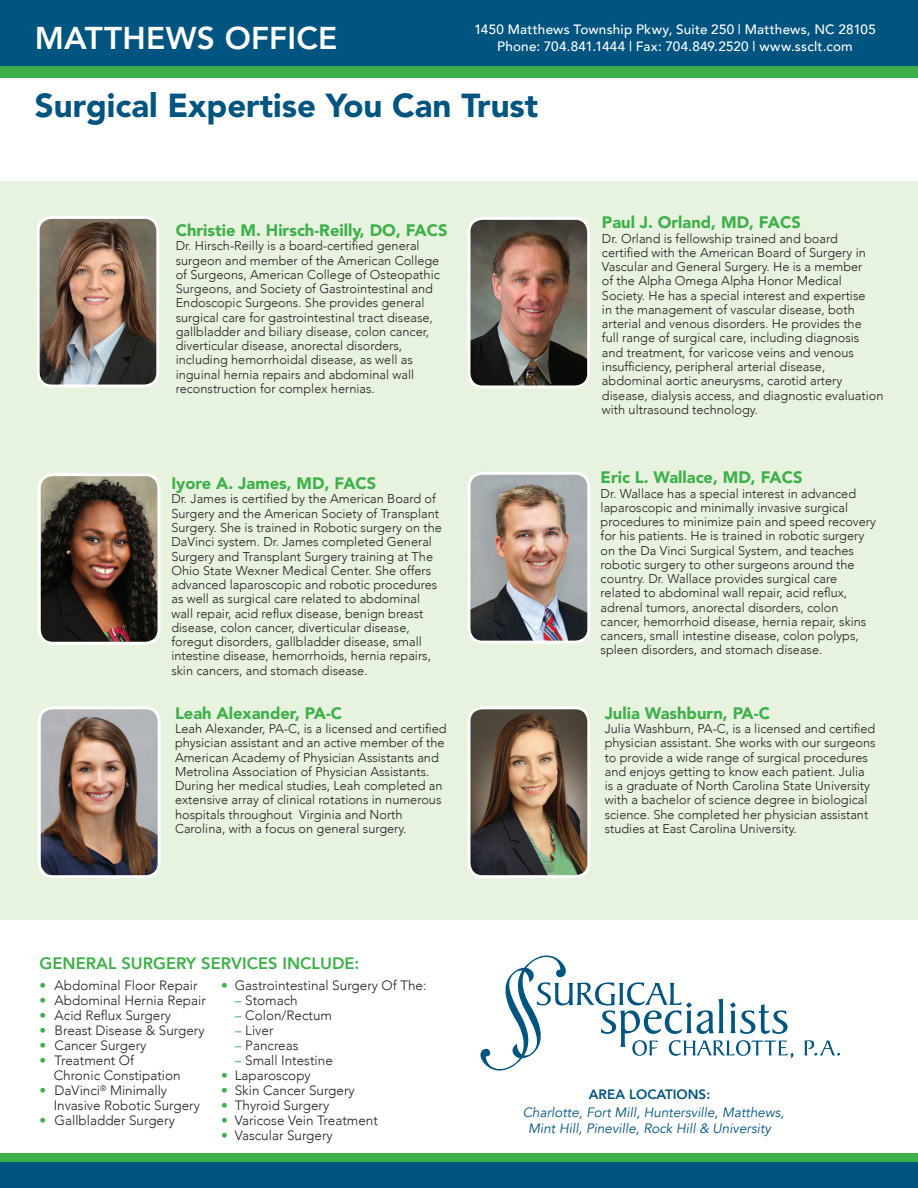
<style>
.page{position:relative;width:918px;height:1188px;background:#fff}
.page>*{position:absolute;margin:0;border:0;box-sizing:border-box;transform-origin:0 0}
.t1{font:900 33px "Avenir";color:#005480}
.t2{font:800 31.5px "Avenir";letter-spacing:.005em;color:#fff}
.t3{font:900 16.5px "Avenir";color:#3eb049}
.t4{font:800 16.5px "Avenir";color:#3eb049}
.t5{font:300 13.5px/15px "Avenir";color:#231f20}
.t6{font:500 13.5px/16.5px "Avenir";letter-spacing:.015em;color:#fff;text-align:center}
.t7{font:italic 13.5px/16.5px "Avenir";color:#005480;text-align:center}
.t8{font:800 13.5px "Avenir";color:#005480}
.t9{font:300 12.75px/14.2px "Avenir";color:#231f20}
.s1{color:#3eb049}
</style>
<div class="page">
<div style="left:0;top:181px;width:918px;height:739px;background:#e7f2df"></div>
<div style="left:0;top:0;width:918px;height:78px;background:#3eb049"></div>
<div style="left:0;top:0;width:918px;height:66px;background:#005480"></div>
<div style="left:0;top:1154px;width:918px;height:34px;background:#3eb049"></div>
<div style="left:0;top:1162px;width:918px;height:26px;background:#005480"></div>
<svg style="left:804px;top:1040px;width:36px;height:16px"></svg>
<svg style="left:480px;top:955px;width:313px;height:116px"></svg>
<img style="left:471px;top:474px;width:117px;height:166px">
<div style="left:467px;top:472px;width:123px;height:172px;border:3px solid #fff;border-radius:13px"></div>
<img style="left:471px;top:221px;width:117px;height:165px">
<div style="left:467px;top:217px;width:123px;height:171px;border:3px solid #fff;border-radius:14px"></div>
<img style="left:42px;top:710px;width:115px;height:164px">
<div style="left:38px;top:706px;width:123px;height:172px;border:3px solid #fff;border-radius:13px"></div>
<img style="left:42px;top:477px;width:114px;height:164px">
<div style="left:38px;top:473px;width:122px;height:172px;border:3px solid #fff;border-radius:14px"></div>
<img style="left:39px;top:220px;width:116px;height:164px">
<div style="left:37px;top:216px;width:122px;height:172px;border:3px solid #fff;border-radius:14px"></div>
<img style="left:471px;top:710px;width:117px;height:164px">
<div style="left:467px;top:706px;width:123px;height:172px;border:3px solid #fff;border-radius:13px"></div>
<h2 class="t2" style="left:35px;top:14px;width:304px">MATTHEWS OFFICE</h2>
<p class="t6" style="left:474px;top:21px;width:403px">1450 Matthews Township Pkwy, Suite 250 | Matthews, NC 28105<br>Phone: 704.841.1444 | Fax: 704.849.2520 | www.ssclt.com</p>
<h1 class="t1" style="left:35px;top:86px;width:505px">Surgical Expertise You Can Trust</h1>
<p class="t3" style="left:176px;top:220px;width:273px">Christie M. Hirsch-Reilly, DO, FACS</p>
<p class="t9" style="left:176px;top:239px;width:266px">Dr. Hirsch-Reilly is a board-certified general surgeon and member of the American College of Surgeons, American College of Osteopathic Surgeons, and Society of Gastrointestinal and Endoscopic Surgeons. She provides general surgical care for gastrointestinal tract disease, gallbladder and biliary disease, colon cancer, diverticular disease, anorectal disorders, including hemorrhoidal disease, as well as inguinal hernia repairs and abdominal wall reconstruction for complex hernias.</p>
<p class="t3" style="left:171px;top:474px;width:206px">Iyore A. James, MD, FACS</p>
<p class="t9" style="left:171px;top:492px;width:272px">Dr. James is certified by the American Board of Surgery and the American Society of Transplant Surgery. She is trained in Robotic surgery on the DaVinci system. Dr. James completed General Surgery and Transplant Surgery training at The Ohio State Wexner Medical Center. She offers advanced laparoscopic and robotic procedures as well as surgical care related to abdominal wall repair, acid reflux disease, benign breast disease, colon cancer, diverticular disease, foregut disorders, gallbladder disease, small intestine disease, hemorrhoids, hernia repairs, skin cancers, and stomach disease.</p>
<p class="t3" style="left:175px;top:703px;width:169px">Leah Alexander, PA-C</p>
<p class="t9" style="left:175px;top:722px;width:273px">Leah Alexander, PA-C, is a licensed and certified physician assistant and an active member of the American Academy of Physician Assistants and Metrolina Association of Physician Assistants.<br>During her medical studies, Leah completed an extensive array of clinical rotations in numerous hospitals throughout Virginia and North Carolina, with a focus on general surgery.</p>
<p class="t3" style="left:602px;top:213px;width:200px">Paul J. Orland, MD, FACS</p>
<p class="t9" style="left:602px;top:231px;width:283px">Dr. Orland is fellowship trained and board certified with the American Board of Surgery in Vascular and General Surgery. He is a member<br>of the Alpha Omega Alpha Honor Medical Society. He has a special interest and expertise<br>in the management of vascular disease, both arterial and venous disorders. He provides the<br>full range of surgical care, including diagnosis and treatment, for varicose veins and venous insufficiency, peripheral arterial disease, abdominal aortic aneurysms, carotid artery disease, dialysis access, and diagnostic evaluation with ultrasound technology.</p>
<p class="t3" style="left:601px;top:468px;width:203px">Eric L. Wallace, MD, FACS</p>
<p class="t9" style="left:601px;top:486px;width:277px">Dr. Wallace has a special interest in advanced laparoscopic and minimally invasive surgical procedures to minimize pain and speed recovery for his patients. He is trained in robotic surgery on the Da Vinci Surgical System, and teaches robotic surgery to other surgeons around the country. Dr. Wallace provides surgical care related to abdominal wall repair, acid reflux, adrenal tumors, anorectal disorders, colon cancer, hemorrhoid disease, hernia repair, skins cancers, small intestine disease, colon polyps, spleen disorders, and stomach disease.</p>
<p class="t3" style="left:605px;top:703px;width:167px">Julia Washburn, PA-C</p>
<p class="t9" style="left:605px;top:722px;width:272px">Julia Washburn, PA-C, is a licensed and certified physician assistant. She works with our surgeons to provide a wide range of surgical procedures and enjoys getting to know each patient. Julia is a graduate of North Carolina State University with a bachelor of science degree in biological science. She completed her physician assistant studies at East Carolina University.</p>
<p class="t4" style="left:40px;top:951px;width:321px">GENERAL SURGERY SERVICES INCLUDE:</p>
<p class="t5" style="left:40px;top:978px;width:160px"><span class="s1">•</span> Abdominal Floor Repair</p>
<p class="t5" style="left:40px;top:993px;width:168px"><span class="s1">•</span> Abdominal Hernia Repair</p>
<p class="t5" style="left:40px;top:1008px;width:133px"><span class="s1">•</span> Acid Reflux Surgery</p>
<p class="t5" style="left:40px;top:1023px;width:167px"><span class="s1">•</span> Breast Disease &amp; Surgery</p>
<p class="t5" style="left:40px;top:1038px;width:108px"><span class="s1">•</span> Cancer Surgery</p>
<p class="t5" style="left:54px;top:1053px;width:129px;text-indent:-14px"><span class="s1">•</span> Treatment Of<br>Chronic Constipation</p>
<p class="t5" style="left:54px;top:1083px;width:148px;text-indent:-14px"><span class="s1">•</span> DaVinci<sup>®</sup> Minimally<br>Invasive Robotic Surgery</p>
<p class="t5" style="left:40px;top:1113px;width:137px"><span class="s1">•</span> Gallbladder Surgery</p>
<p class="t5" style="left:221px;top:978px;width:207px"><span class="s1">•</span> Gastrointestinal Surgery Of The:</p>
<p class="t5" style="left:235px;top:993px;width:65px"><span class="s1">–</span> Stomach</p>
<p class="t5" style="left:235px;top:1008px;width:99px"><span class="s1">–</span> Colon/Rectum</p>
<p class="t5" style="left:235px;top:1023px;width:40px"><span class="s1">–</span> Liver</p>
<p class="t5" style="left:235px;top:1038px;width:65px"><span class="s1">–</span> Pancreas</p>
<p class="t5" style="left:235px;top:1053px;width:100px"><span class="s1">–</span> Small Intestine</p>
<p class="t5" style="left:221px;top:1068px;width:91px"><span class="s1">•</span> Laparoscopy</p>
<p class="t5" style="left:221px;top:1083px;width:135px"><span class="s1">•</span> Skin Cancer Surgery</p>
<p class="t5" style="left:221px;top:1098px;width:110px"><span class="s1">•</span> Thyroid Surgery</p>
<p class="t5" style="left:221px;top:1113px;width:158px"><span class="s1">•</span> Varicose Vein Treatment</p>
<p class="t5" style="left:221px;top:1128px;width:113px"><span class="s1">•</span> Vascular Surgery</p>
<p class="t8" style="left:589px;top:1083px;width:123px">AREA LOCATIONS:</p>
<p class="t7" style="left:523px;top:1104px;width:263px">Charlotte, Fort Mill, Huntersville, Matthews,<br>Mint Hill, Pineville, Rock Hill &amp; University</p>
</div>
